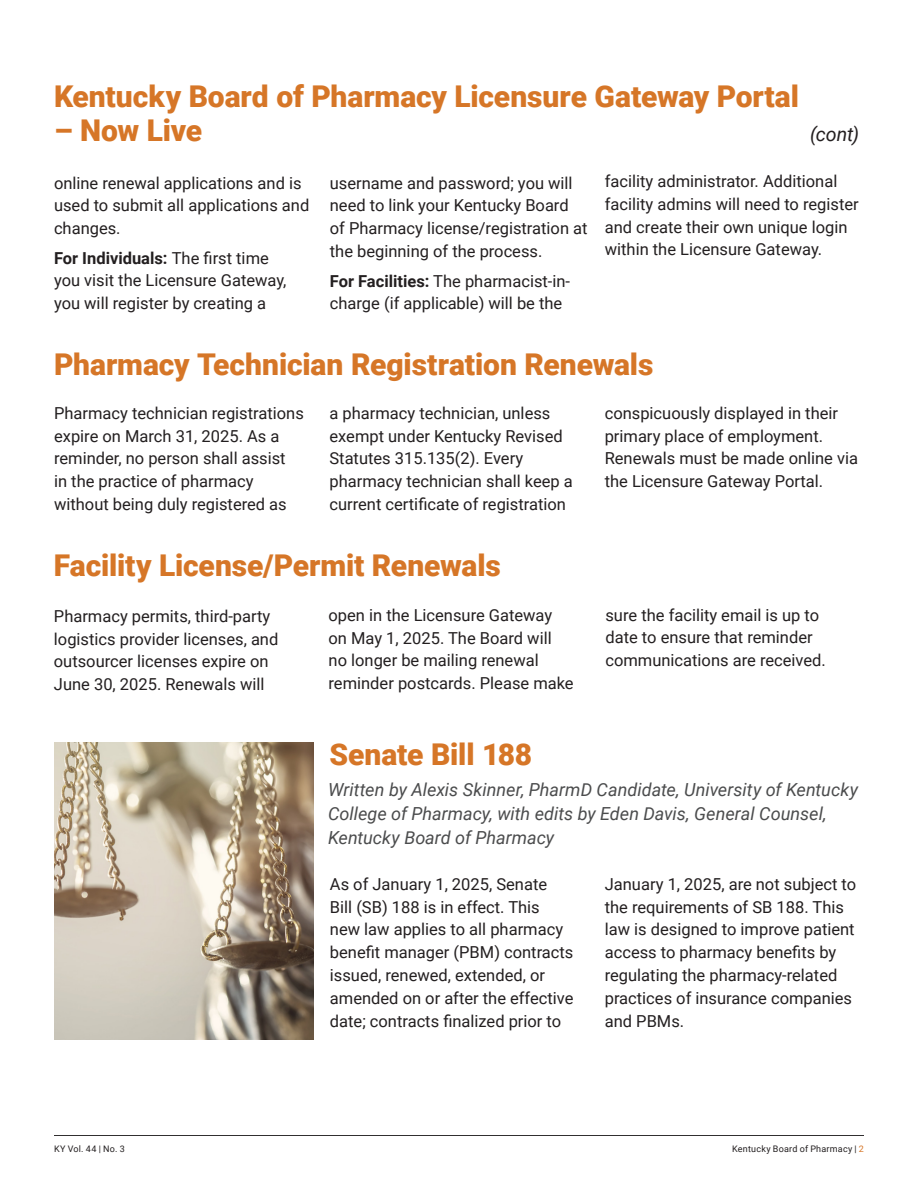
<style>
.page{position:relative;width:918px;height:1188px;background:#fff}
.page>*{position:absolute;margin:0;border:0;box-sizing:border-box;transform-origin:0 0}
.t1{font:900 30px "Roboto";letter-spacing:-.005em;color:#d67627}
.t2{font:italic 19.5px "Roboto";color:#231f20}
.t3{font:italic 18px/24px "Roboto";color:#4b4c4d}
.Body_Text{font:16.5px/22.8px "Roboto";color:#231f20}
.t4{font:9px "Roboto";letter-spacing:.025em;color:#231f20}
.s1{font-weight:700}
.s2{color:#d67627}
</style>
<div class="page">
<hr style="left:54px;top:1135px;width:810px;height:1px;background:#312f30">
<img style="left:54px;top:743px;width:259px;height:297px">
<h1 class="t1" style="left:54px;top:75px;width:746px">Kentucky Board of Pharmacy Licensure Gateway Portal</h1>
<h1 class="t1" style="left:54px;top:110px;width:150px">– Now Live</h1>
<h1 class="t2" style="left:810px;top:121px;width:51px">(cont)</h1>
<p class="Body_Text" style="left:54px;top:171px;width:257px">online renewal applications and is used to submit all applications and changes.</p>
<p class="Body_Text" style="left:54px;top:246px;width:234px"><span class="s1">For Individuals:</span> The first time you visit the Licensure Gateway, you will register by creating a</p>
<p class="Body_Text" style="left:605px;top:169px;width:255px">facility administrator. Additional facility admins will need to register and create their own unique login within the Licensure Gateway.</p>
<p class="Body_Text" style="left:330px;top:171px;width:259px">username and password; you will need to link your Kentucky Board of Pharmacy license/registration at the beginning of the process.</p>
<p class="Body_Text" style="left:330px;top:269px;width:242px"><span class="s1">For Facilities:</span> The pharmacist-in&shy;charge (if applicable) will be the</p>
<h1 class="t1" style="left:54px;top:343px;width:601px">Pharmacy Technician Registration Renewals</h1>
<p class="Body_Text" style="left:54px;top:401px;width:251px">Pharmacy technician registrations expire on March 31, 2025. As a reminder, no person shall assist<br>in the practice of pharmacy without being duly registered as</p>
<h1 class="t1" style="left:54px;top:544px;width:448px">Facility License/Permit Renewals</h1>
<p class="Body_Text" style="left:54px;top:604px;width:226px">Pharmacy permits, third-party logistics provider licenses, and outsourcer licenses expire on<br>June 30, 2025. Renewals will</p>
<p class="Body_Text" style="left:330px;top:401px;width:245px">a pharmacy technician, unless exempt under Kentucky Revised<br>Statutes 315.135(2). Every pharmacy technician shall keep a current certificate of registration</p>
<p class="Body_Text" style="left:605px;top:401px;width:255px">conspicuously displayed in their primary place of employment.<br>Renewals must be made online via the Licensure Gateway Portal.</p>
<p class="Body_Text" style="left:329px;top:603px;width:247px">open in the Licensure Gateway on May 1, 2025. The Board will no longer be mailing renewal reminder postcards. Please make</p>
<p class="Body_Text" style="left:605px;top:603px;width:222px">sure the facility email is up to date to ensure that reminder communications are received.</p>
<h1 class="t1" style="left:329px;top:733px;width:204px">Senate Bill 188</h1>
<h2 class="t3" style="left:328px;top:777px;width:532px">Written by Alexis Skinner, PharmD Candidate, University of Kentucky<br>College of Pharmacy, with edits by Eden Davis, General Counsel,<br>Kentucky Board of Pharmacy</h2>
<p class="Body_Text" style="left:330px;top:872px;width:245px">As of January 1, 2025, Senate<br>Bill (SB) 188 is in effect. This new law applies to all pharmacy benefit manager (PBM) contracts issued, renewed, extended, or amended on or after the effective date; contracts finalized prior to</p>
<p class="Body_Text" style="left:605px;top:872px;width:253px">January 1, 2025, are not subject to the requirements of SB 188. This law is designed to improve patient access to pharmacy benefits by regulating the pharmacy-related practices of insurance companies and PBMs.</p>
<p class="t4" style="left:54px;top:1142px;width:72px">KY Vol. 44 | No. 3</p>
<p class="t4" style="left:732px;top:1142px;width:133px">Kentucky Board of Pharmacy | <span class="s2">2</span></p>
</div>
